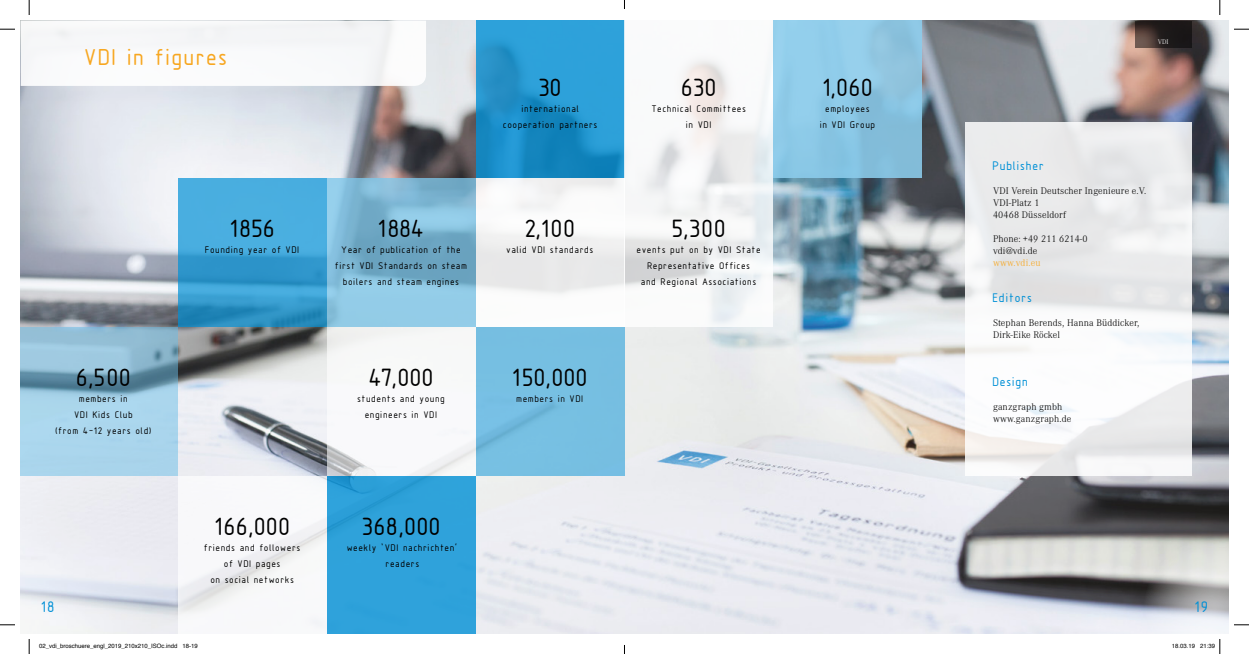
<style>
.page{position:relative;width:1249px;height:654px;background:#fff}
.page>*{position:absolute;margin:0;border:0;box-sizing:border-box;transform-origin:0 0}
.t1{font:26px "Isonorm 3098 LW20";letter-spacing:-.05em;color:#000}
.t2{font:24px "Isonorm 3098 LW20";letter-spacing:-.015em;color:#f7a721}
.t3{font:16px "Isonorm 3098 LW20";color:#0090d6}
.t4{font:13px "Isonorm 3098 LW20";letter-spacing:-.01em;color:#0090d6}
.t5{font:10px/16px "Isonorm 3098 LW20";color:#000;text-align:center}
.t6{font:300 10px/12px "Corporate A";letter-spacing:.01em;color:#000}
.t7{font:300 10px "Corporate A";letter-spacing:.01em;color:#f7a721}
.t8{font:300 7px "Corporate A";color:#fff}
.t9{font:6px "Helvetica";color:#000}
</style>
<div class="page">
<img style="left:21px;top:21px;width:1207px;height:612px">
<svg style="left:476px;top:21px;width:148px;height:157px;background:#2295ce"></svg>
<svg style="left:624px;top:21px;width:149px;height:157px"></svg>
<div style="left:773px;top:21px;width:149px;height:157px;background:linear-gradient(to right,#91cfed,#87bfdb)"></div>
<div style="left:476px;top:178px;width:148px;height:149px;background:linear-gradient(to right,#f3f3f3,#f4f5f5)"></div>
<svg style="left:624px;top:178px;width:149px;height:149px;fill:#f4f5f6"></svg>
<svg style="left:327px;top:178px;width:149px;height:149px;background:#81bad6"></svg>
<svg style="left:178px;top:178px;width:149px;height:149px;background:#3ca2d4"></svg>
<div style="left:476px;top:327px;width:148px;height:149px;background:#76bfe2"></div>
<div style="left:327px;top:327px;width:149px;height:149px;background:#f8f9f9"></div>
<svg style="left:21px;top:327px;width:157px;height:149px;background:#98c4db"></svg>
<div style="left:327px;top:476px;width:149px;height:157px;background:#2fa2db"></div>
<svg style="left:178px;top:476px;width:149px;height:157px"></svg>
<svg style="left:965px;top:122px;width:226px;height:354px;fill:#ecedee"></svg>
<svg style="left:1143px;top:536px;width:85px;height:97px;background:#c3c4c4"></svg>
<svg style="left:21px;top:21px;width:405px;height:65px"></svg>
<svg style="left:1135px;top:21px;width:56px;height:27px;background:#2f2624"></svg>
<svg style="left:0;top:29px;width:15px;height:1px"></svg>
<svg style="left:1234px;top:29px;width:15px;height:1px"></svg>
<svg style="left:0;top:624px;width:15px;height:1px"></svg>
<svg style="left:1234px;top:624px;width:15px;height:1px"></svg>
<svg style="left:29px;top:0;width:1px;height:15px"></svg>
<svg style="left:29px;top:639px;width:1px;height:15px"></svg>
<svg style="left:1219px;top:0;width:2px;height:15px"></svg>
<svg style="left:1219px;top:639px;width:2px;height:15px"></svg>
<h2 class="t2" style="left:86px;top:45px;width:146px">VDI in figures</h2>
<h1 class="t1" style="left:78px;top:364px;width:58px">6,500</h1>
<p class="t5" style="left:56px;top:391px;width:99px">members in<br>VDI Kids Club<br>(from 4–12 years old)</p>
<h1 class="t1" style="left:231px;top:215px;width:48px">1856</h1>
<p class="t5" style="left:206px;top:242px;width:97px">Founding year of VDI</p>
<h1 class="t1" style="left:379px;top:215px;width:50px">1884</h1>
<p class="t5" style="left:336px;top:242px;width:134px">Year of publication of the first VDI Standards on steam boilers and steam engines</p>
<h1 class="t1" style="left:370px;top:364px;width:68px">47,000</h1>
<p class="t5" style="left:358px;top:391px;width:90px">students and young engineers in VDI</p>
<h1 class="t1" style="left:216px;top:513px;width:79px">166,000</h1>
<p class="t5" style="left:205px;top:539px;width:99px">friends and followers of VDI pages<br>on social networks</p>
<h1 class="t1" style="left:363px;top:513px;width:82px">368,000</h1>
<p class="t5" style="left:347px;top:539px;width:113px">weekly ‘VDI nachrichten’ readers</p>
<h1 class="t1" style="left:540px;top:74px;width:27px">30</h1>
<p class="t5" style="left:504px;top:101px;width:97px">international cooperation partners</p>
<h1 class="t1" style="left:526px;top:215px;width:54px">2,100</h1>
<p class="t5" style="left:507px;top:242px;width:89px">valid VDI standards</p>
<h1 class="t1" style="left:514px;top:364px;width:79px">150,000</h1>
<p class="t5" style="left:517px;top:391px;width:69px">members in VDI</p>
<h1 class="t1" style="left:682px;top:74px;width:39px">630</h1>
<p class="t5" style="left:652px;top:101px;width:97px">Technical Committees in VDI</p>
<h1 class="t1" style="left:673px;top:215px;width:58px">5,300</h1>
<p class="t5" style="left:637px;top:242px;width:126px">events put on by VDI State<br>Representative Offices<br>and Regional Associations</p>
<h1 class="t1" style="left:824px;top:74px;width:54px">1,060</h1>
<p class="t5" style="left:820px;top:101px;width:58px">employees<br>in VDI Group</p>
<p class="t8" style="left:1158px;top:37px;width:12px">VDI</p>
<h3 class="t4" style="left:993px;top:159px;width:54px">Publisher</h3>
<p class="t6" style="left:993px;top:184px;width:155px">VDI Verein Deutscher Ingenieure e.V.<br>VDI-Platz 1<br>40468 Düsseldorf</p>
<p class="t6" style="left:993px;top:232px;width:96px">Phone: +49 211 6214-0 vdi@vdi.de</p>
<p class="t7" style="left:993px;top:256px;width:49px">www.vdi.eu</p>
<h3 class="t4" style="left:993px;top:291px;width:42px">Editors</h3>
<p class="t6" style="left:993px;top:316px;width:148px">Stephan Berends, Hanna Büddicker,<br>Dirk-Eike Röckel</p>
<h3 class="t4" style="left:993px;top:375px;width:38px">Design</h3>
<p class="t6" style="left:993px;top:400px;width:80px">ganzgraph gmbh www.ganzgraph.de</p>
<h3 class="t3" style="left:42px;top:598px;width:16px">18</h3>
<h3 class="t3" style="left:1196px;top:598px;width:16px">19</h3>
<p class="t9" style="left:39px;top:641px;width:160px">02_vdi_broschuere_engl_2019_210x210_ISOc.indd 18-19</p>
<p class="t9" style="left:1172px;top:641px;width:45px">18.03.19 21:39</p>
</div>
